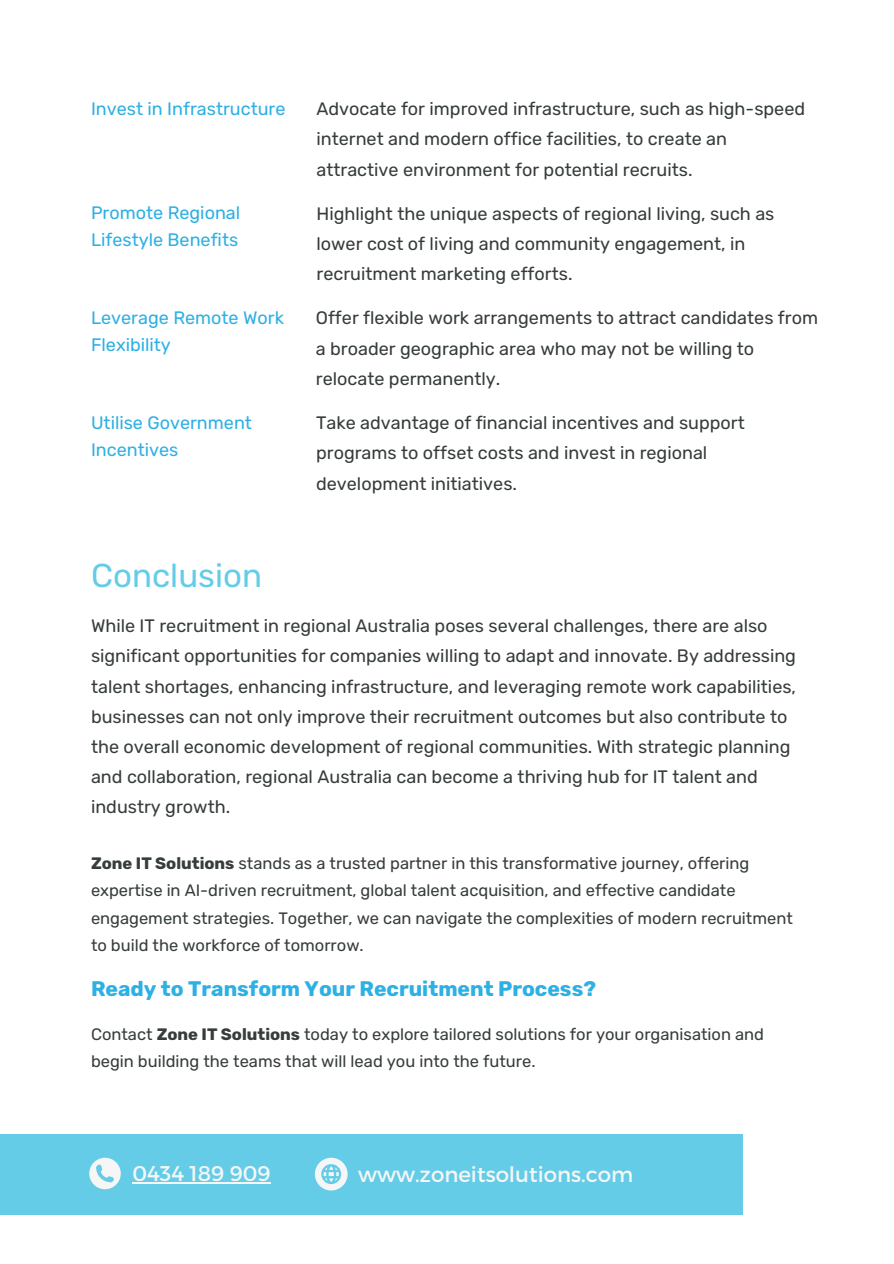
<style>
.page{position:relative;width:894px;height:1264px;background:#fff}
.page>*{position:absolute;margin:0;border:0;box-sizing:border-box;transform-origin:0 0}
.t1{font:33px "Rubik";color:#65cce8}
.t2{font:21.3px "Montserrat";color:#f5f7f7}
.t3{font:700 21px "Rubik";color:#2db0e4}
.t4{font:18px/30.3px "Rubik";color:#363d3b}
.t5{font:18px/27px "Rubik";color:#2db0e4}
.t6{font:16.5px/27.5px "Rubik";color:#363d3b}
.s1{font-weight:700}
</style>
<div class="page">
<div style="left:0;top:1134px;width:742px;height:80px;background:#65cce8"></div>
<svg style="left:89px;top:1157px;width:32px;height:32px"></svg>
<svg style="left:315px;top:1157px;width:32px;height:33px"></svg>
<hr style="left:132px;top:1182px;width:138px;height:1px;background:#f5f7f7">
<p class="t5" style="left:91px;top:95px;width:196px">Invest in Infrastructure</p>
<p class="t4" style="left:316px;top:94px;width:490px">Advocate for improved infrastructure, such as high-speed internet and modern office facilities, to create an attractive environment for potential recruits.</p>
<p class="t5" style="left:91px;top:200px;width:151px">Promote Regional<br>Lifestyle Benefits</p>
<p class="t4" style="left:316px;top:199px;width:459px">Highlight the unique aspects of regional living, such as lower cost of living and community engagement, in recruitment marketing efforts.</p>
<p class="t5" style="left:91px;top:304px;width:194px">Leverage Remote Work<br>Flexibility</p>
<p class="t4" style="left:316px;top:303px;width:503px">Offer flexible work arrangements to attract candidates from a broader geographic area who may not be willing to relocate permanently.</p>
<p class="t5" style="left:91px;top:409px;width:162px">Utilise Government<br>Incentives</p>
<p class="t4" style="left:316px;top:408px;width:430px">Take advantage of financial incentives and support programs to offset costs and invest in regional development initiatives.</p>
<h1 class="t1" style="left:91px;top:557px;width:172px">Conclusion</h1>
<p class="t4" style="left:91px;top:611px;width:706px">While IT recruitment in regional Australia poses several challenges, there are also significant opportunities for companies willing to adapt and innovate. By addressing talent shortages, enhancing infrastructure, and leveraging remote work capabilities, businesses can not only improve their recruitment outcomes but also contribute to the overall economic development of regional communities. With strategic planning and collaboration, regional Australia can become a thriving hub for IT talent and industry growth.</p>
<p class="t6" style="left:91px;top:849px;width:703px"><span class="s1">Zone IT Solutions</span> stands as a trusted partner in this transformative journey, offering expertise in AI-driven recruitment, global talent acquisition, and effective candidate engagement strategies. Together, we can navigate the complexities of modern recruitment to build the workforce of tomorrow.</p>
<p class="t3" style="left:91px;top:976px;width:506px">Ready to Transform Your Recruitment Process?</p>
<p class="t6" style="left:91px;top:1020px;width:674px">Contact <span class="s1">Zone IT Solutions</span> today to explore tailored solutions for your organisation and begin building the teams that will lead you into the future.</p>
<p class="t2" style="left:132px;top:1160px;width:139px">0434 189 909</p>
<p class="t2" style="left:358px;top:1161px;width:277px">www.zoneitsolutions.com</p>
</div>
